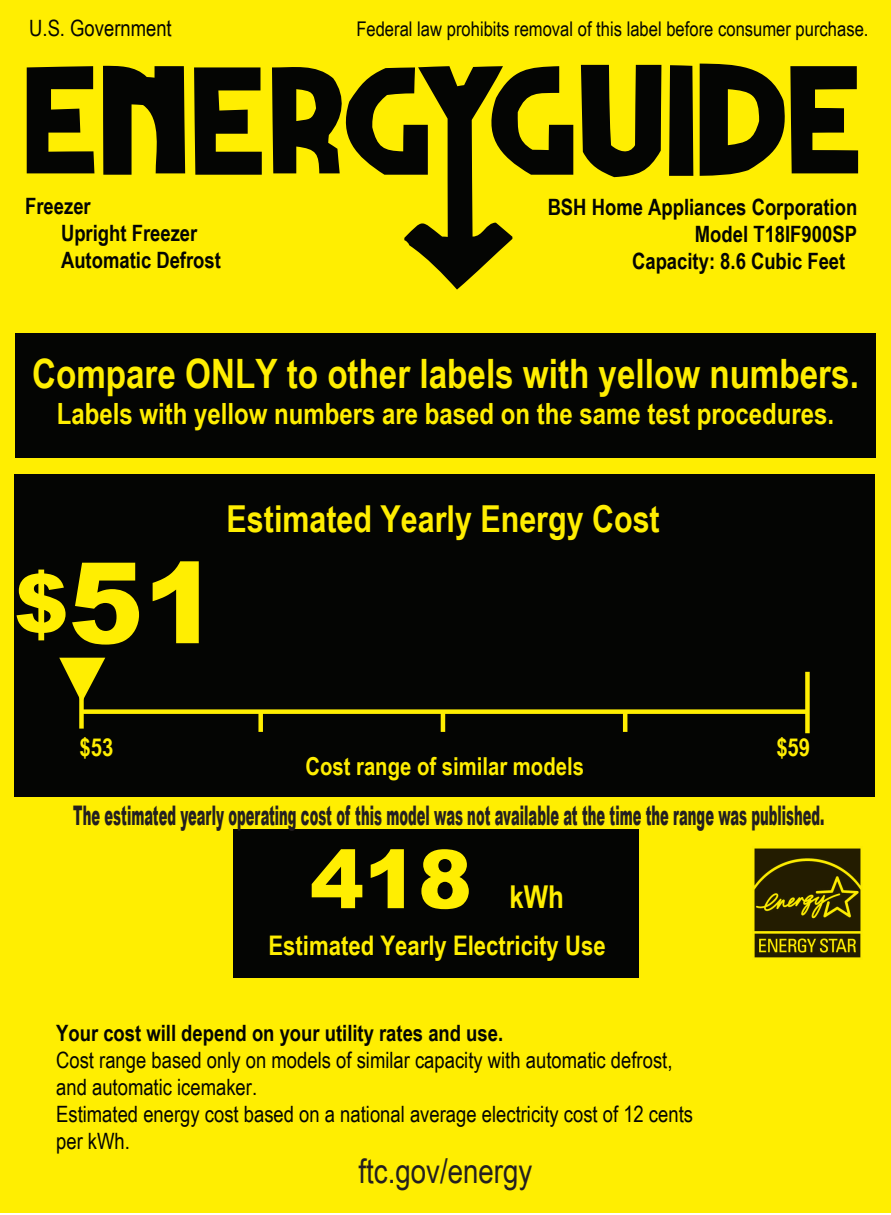
<style>
.page{position:relative;width:891px;height:1215px;background:#fff}
.page>*{position:absolute;margin:0;border:0;box-sizing:border-box;transform-origin:0 0}
.t1{font:900 112.5px "Arial";color:#ffee01}
.t2{font:900 81px "Arial";color:#ffee01}
.t3{font:700 40.5px "Arial Narrow";color:#ffee01}
.t4{font:700 37.12px "Arial Narrow";color:#ffee01}
.t5{font:33.75px "Arial Narrow";color:#231f20}
.t6{font:700 31.5px "Arial Narrow";color:#ffee01}
.t7{font:700 29.25px "Arial Narrow";color:#ffee01}
.t8{font:900 27px "Arial";color:#231f20;scale:.48 1}
.t9{font:700 27px "Arial Narrow";color:#ffee01}
.t10{font:700 24.75px "Arial Narrow";color:#ffee01}
.t11{font:22.5px/27px "Arial Narrow";color:#040503}
.t12{font:700 22.5px/27px "Arial Narrow";color:#040503}
.t13{font:20.25px "Arial Narrow";color:#040503}
.s1{font-size:81px}
</style>
<div class="page">
<div style="left:0;top:0;width:891px;height:1213px;background:#ffee01"></div>
<div style="left:234px;top:829px;width:405px;height:149px;background:#040503"></div>
<div style="left:14px;top:475px;width:860px;height:322px;background:#040503"></div>
<div style="left:805px;top:672px;width:5px;height:61px;background:#ffee01"></div>
<div style="left:81px;top:709px;width:726px;height:5px;background:#ffee01"></div>
<hr style="left:441px;top:712px;width:4px;height:20px;background:#ffee01">
<div style="left:79px;top:664px;width:5px;height:65px;background:#ffee01"></div>
<hr style="left:623px;top:712px;width:4px;height:20px;background:#ffee01">
<div style="left:258px;top:712px;width:5px;height:20px;background:#ffee01"></div>
<div style="left:16px;top:334px;width:860px;height:124px;background:#040503"></div>
<svg style="left:59px;top:658px;width:46px;height:45px"></svg>
<svg style="left:581px;top:65px;width:80px;height:112px"></svg>
<svg style="left:669px;top:65px;width:24px;height:111px;background:#0d0d02"></svg>
<svg style="left:103px;top:65px;width:82px;height:110px"></svg>
<svg style="left:194px;top:67px;width:68px;height:108px"></svg>
<svg style="left:27px;top:66px;width:67px;height:107px"></svg>
<svg style="left:272px;top:66px;width:301px;height:224px"></svg>
<svg style="left:700px;top:64px;width:158px;height:112px"></svg>
<img style="left:754px;top:848px;width:107px;height:110px">
<p class="t11" style="left:29px;top:14px;width:144px">U.S. Government</p>
<p class="t13" style="left:356px;top:14px;width:514px">Federal law prohibits removal of this label before consumer purchase.</p>
<p class="t12" style="left:61px;top:191px;width:161px;text-indent:-36px">Freezer<br>Upright Freezer<br>Automatic Defrost</p>
<p class="t12" style="left:548px;top:192px;width:311px">BSH Home Appliances Corporation</p>
<p class="t12" style="left:695px;top:219px;width:164px">Model T18IF900SP</p>
<p class="t12" style="left:632px;top:246px;width:215px">Capacity: 8.6 Cubic Feet</p>
<h3 class="t3" style="left:32px;top:343px;width:828px">Compare ONLY to other labels with yellow numbers.</h3>
<h3 class="t7" style="left:57px;top:392px;width:779px">Labels with yellow numbers are based on the same test procedures.</h3>
<h1 class="t1" style="left:14px;top:521px;width:206px"><span class="s1">$</span>51</h1>
<h3 class="t4" style="left:227px;top:490px;width:435px">Estimated Yearly Energy Cost</h3>
<p class="t10" style="left:80px;top:729px;width:35px">$53</p>
<p class="t10" style="left:776px;top:729px;width:35px">$59</p>
<p class="t10" style="left:305px;top:748px;width:280px">Cost range of similar models</p>
<p class="t8" style="left:73px;top:796px;width:1567px">The estimated yearly operating cost of this model was not available at the time the range was published.</p>
<h2 class="t2" style="left:310px;top:820px;width:164px">418</h2>
<h3 class="t6" style="left:510px;top:873px;width:56px">kWh</h3>
<p class="t9" style="left:268px;top:925px;width:339px">Estimated Yearly Electricity Use</p>
<p class="t12" style="left:56px;top:1019px;width:449px">Your cost will depend on your utility rates and use.</p>
<p class="t11" style="left:56px;top:1046px;width:638px">Cost range based only on models of similar capacity with automatic defrost, and automatic icemaker.<br>Estimated energy cost based on a national average electricity cost of 12 cents per kWh.</p>
<h3 class="t5" style="left:359px;top:1146px;width:175px">ftc.gov/energy</h3>
</div>
